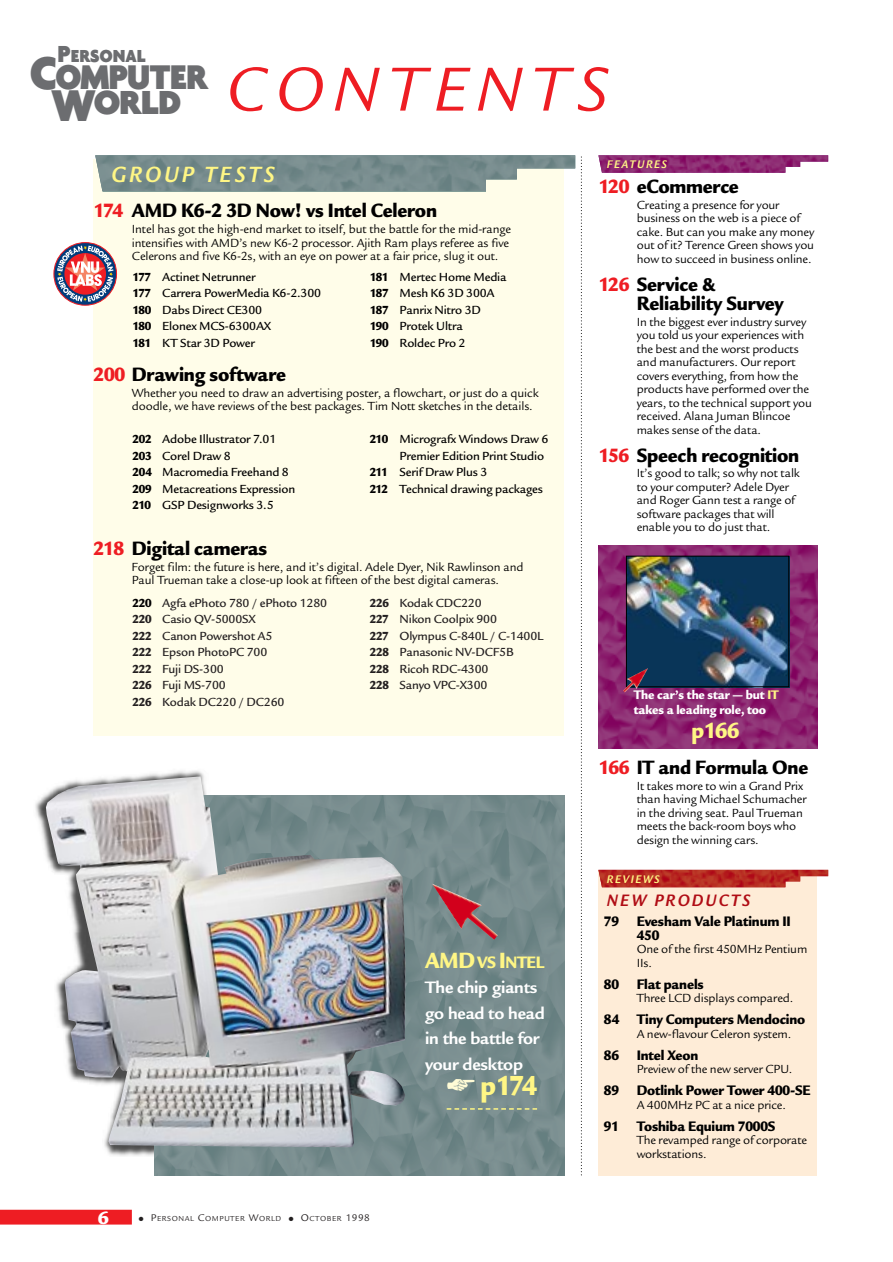
<style>
.page{position:relative;width:893px;height:1262px;background:#fff}
.page>*{position:absolute;margin:0;border:0;box-sizing:border-box;transform-origin:0 0}
.t1{font:italic 67.5px "Legacy Sans";letter-spacing:.14em;color:#ee1d23}
.t2{font:900 37.05px "Agenda";letter-spacing:-.035em;color:#6c6d70;scale:.95 1}
.t3{font:900 36.15px "Agenda";color:#6c6d70}
.t4{font:900 30px "Legacy Sans";color:#fff685;scale:.88 1}
.t5{font:italic 700 24px "Legacy Sans";letter-spacing:.14em;color:#fff685;scale:.88 1}
.t6{font:900 24px "Legacy Sans";color:#fff685;scale:.9 1}
.t7{font:900 21px/19.5px "Legacy Sans";letter-spacing:-.01em;color:#000;scale:.9 1}
.t8{font:900 19.5px "Legacy Sans";color:#fff}
.t9{font:900 18.9px "Agenda";color:#6c6d70;scale:.94 1}
.t10{font:700 18px/25.5px "Legacy Sans";letter-spacing:-.01em;color:#fff}
.t11{font:italic 700 18px "Legacy Sans";letter-spacing:.14em;color:#b00d15;scale:.88 1}
.t12{font:900 15px/13.5px "Legacy Sans";letter-spacing:-.01em;color:#000;scale:.9 1}
.t13{font:900 13.5px/15px "Legacy Sans";letter-spacing:-.01em;color:#fff;scale:.9 1}
.t14{font:12.75px/13.5px "Legacy Sans";letter-spacing:-.01em;color:#000}
.t15{font:500 12.75px/16.5px "Legacy Sans";letter-spacing:-.01em;color:#000}
.t16{font:500 12.75px/16.5px "Legacy Sans";letter-spacing:-.01em;color:#231f20}
.t17{font:italic 700 12px "Legacy Sans";letter-spacing:.14em;color:#fff685;scale:.88 1}
.t18{font:7.8px "Legacy Sans";letter-spacing:.07em;color:#231f20}
.s1{font-size:25.05px}
.s2{font-size:49.5px}
.s3{font-size:48.15px}
.s4{color:#ee1d23}
.s5{font-weight:900}
.s6{font-weight:900;color:#000}
.s7{font-size:10.5px}
.s8{font-weight:900;font-size:24px;color:#fff685}
.s9{font-weight:900;color:#fff685}
.s10{color:#fffbd6}
.s11{color:#fff685}
</style>
<div class="page">
<img style="left:35px;top:771px;width:169px;height:385px">
<img style="left:154px;top:795px;width:410px;height:380px">
<div style="left:0;top:1209px;width:132px;height:15px;background:#ee1d23"></div>
<img style="left:598px;top:155px;width:230px;height:18px">
<div style="left:598px;top:870px;width:218px;height:305px;background:#feecd7"></div>
<img style="left:598px;top:870px;width:230px;height:17px">
<svg style="left:581px;top:156px;width:1px;height:1017px"></svg>
<div style="left:94px;top:159px;width:470px;height:576px;background:#fffde9"></div>
<svg style="left:102px;top:155px;width:473px;height:37px"></svg>
<img style="left:95px;top:155px;width:479px;height:35px">
<img style="left:598px;top:545px;width:219px;height:204px">
<img style="left:628px;top:558px;width:161px;height:130px">
<div style="left:626px;top:556px;width:163px;height:131px;border:1px solid #000"></div>
<img style="left:617px;top:668px;width:31px;height:30px">
<img style="left:432px;top:883px;width:74px;height:64px">
<svg style="left:446px;top:1108px;width:91px;height:1px"></svg>
<svg style="left:53px;top:242px;width:64px;height:64px"></svg>
<svg style="left:57px;top:246px;width:56px;height:56px"></svg>
<img style="left:46px;top:776px;width:359px;height:371px">
<h3 class="t9" style="left:58px;top:48px;width:95px"><span class="s1">P</span>ERSONAL</h3>
<h2 class="t2" style="left:30px;top:62px;width:189px"><span class="s2">C</span>OMPUTER</h2>
<h3 class="t3" style="left:52px;top:88px;width:131px"><span class="s3">W</span>ORLD</h3>
<h1 class="t1" style="left:226px;top:64px;width:383px">CONTENTS</h1>
<h3 class="t5" style="left:111px;top:165px;width:187px">GROUP TESTS</h3>
<h3 class="t7" style="left:94px;top:203px;width:383px"><span class="s4">174</span> AMD K6-2 3D Now! vs Intel Celeron</h3>
<p class="t14" style="left:132px;top:223px;width:381px">Intel has got the high-end market to itself, but the battle for the mid-range intensifies with AMD’s new K6-2 processor. Ajith Ram plays referee as five<br>Celerons and five K6-2s, with an eye on power at a fair price, slug it out.</p>
<p class="t15" style="left:132px;top:269px;width:190px"><span class="s5">177</span> Actinet Netrunner<br><span class="s5">177</span> Carrera PowerMedia K6-2.300<br><span class="s5">180</span> Dabs Direct CE300<br><span class="s5">180</span> Elonex MCS-6300AX<br><span class="s5">181</span> KT Star 3D Power</p>
<p class="t15" style="left:370px;top:269px;width:138px"><span class="s5">181</span> Mertec Home Media<br><span class="s5">187</span> Mesh K6 3D 300A<br><span class="s5">187</span> Panrix Nitro 3D<br><span class="s5">190</span> Protek Ultra<br><span class="s5">190</span> Roldec Pro 2</p>
<h3 class="t7" style="left:94px;top:367px;width:215px"><span class="s4">200</span> Drawing software</h3>
<p class="t14" style="left:132px;top:387px;width:408px">Whether you need to draw an advertising poster, a flowchart, or just do a quick doodle, we have reviews of the best packages. Tim Nott sketches in the details.</p>
<p class="t15" style="left:132px;top:432px;width:164px"><span class="s5">202</span> Adobe Illustrator 7.01<br><span class="s5">203</span> Corel Draw 8<br><span class="s5">204</span> Macromedia Freehand 8<br><span class="s5">209</span> Metacreations Expression<br><span class="s5">210</span> GSP Designworks 3.5</p>
<p class="t15" style="left:369px;top:432px;width:180px"><span class="s5">210</span> Micrografx Windows Draw 6</p>
<p class="t15" style="left:399px;top:448px;width:146px">Premier Edition Print Studio</p>
<p class="t15" style="left:369px;top:465px;width:119px"><span class="s5">211</span> Serif Draw Plus 3</p>
<p class="t15" style="left:369px;top:481px;width:175px"><span class="s5">212</span> Technical drawing packages</p>
<h3 class="t7" style="left:94px;top:541px;width:195px"><span class="s4">218</span> Digital cameras</h3>
<p class="t14" style="left:132px;top:561px;width:393px">Forget film: the future is here, and it’s digital. Adele Dyer, Nik Rawlinson and<br>Paul Trueman take a close-up look at fifteen of the best digital cameras.</p>
<p class="t16" style="left:132px;top:595px;width:196px"><span class="s6">220</span> Agfa ePhoto 780 / ePhoto 1280<br><span class="s5">220</span> Casio QV-5000SX<br><span class="s5">222</span> Canon Powershot A5<br><span class="s5">222</span> Epson PhotoPC 700<br><span class="s5">222</span> Fuji DS-300<br><span class="s5">226</span> Fuji MS-700<br><span class="s5">226</span> Kodak DC220 / DC260</p>
<p class="t16" style="left:370px;top:595px;width:175px"><span class="s5">226</span> Kodak CDC220<br><span class="s5">227</span> Nikon Coolpix 900<br><span class="s5">227</span> Olympus C-840L / C-1400L<br><span class="s5">228</span> Panasonic NV-DCF5B<br><span class="s5">228</span> Ricoh RDC-4300<br><span class="s5">228</span> Sanyo VPC-X300</p>
<h3 class="t8" style="left:98px;top:1211px;width:13px">6</h3>
<p class="t18" style="left:139px;top:1215px;width:233px">● <span class="s7">P</span>ERSONAL <span class="s7">C</span>OMPUTER <span class="s7">W</span>ORLD ● <span class="s7">O</span>CTOBER <span class="s7">1998</span></p>
<h3 class="t10" style="left:425px;top:951px;width:121px"><span class="s8">AMD</span><span class="s9">VS</span> <span class="s8">I</span><span class="s9">NTEL<br></span>The chip giants go head to head in the battle for your desktop</h3>
<h3 class="t4" style="left:446px;top:1075px;width:104px"><span class="s10">☛</span> p174</h3>
<p class="t17" style="left:607px;top:160px;width:70px">FEATURES</p>
<h3 class="t7" style="left:598px;top:179px;width:157px"><span class="s4">120</span> eCommerce</h3>
<p class="t14" style="left:636px;top:199px;width:179px">Creating a presence for your business on the web is a piece of cake. But can you make any money out of it? Terence Green shows you how to succeed in business online.</p>
<h3 class="t7" style="left:636px;top:276px;width:165px;text-indent:-38px"><span class="s4">126</span> Service &amp;<br>Reliability Survey</h3>
<p class="t14" style="left:636px;top:316px;width:177px">In the biggest ever industry survey you told us your experiences with the best and the worst products and manufacturers. Our report covers everything, from how the products have performed over the years, to the technical support you received. Alana Juman Blincoe makes sense of the data.</p>
<h3 class="t7" style="left:598px;top:447px;width:225px"><span class="s4">156</span> Speech recognition</h3>
<p class="t14" style="left:636px;top:468px;width:165px">It’s good to talk; so why not talk to your computer? Adele Dyer and Roger Gann test a range of software packages that will enable you to do just that.</p>
<p class="t13" style="left:634px;top:689px;width:162px">The car’s the star — but <span class="s11">IT </span>takes a leading role, too</p>
<h3 class="t6" style="left:691px;top:722px;width:55px">p166</h3>
<h3 class="t7" style="left:598px;top:760px;width:235px"><span class="s4">166</span> IT and Formula One</h3>
<p class="t14" style="left:636px;top:780px;width:171px">It takes more to win a Grand Prix than having Michael Schumacher in the driving seat. Paul Trueman meets the back-room boys who design the winning cars.</p>
<p class="t17" style="left:607px;top:874px;width:61px">REVIEWS</p>
<h3 class="t11" style="left:607px;top:893px;width:165px">NEW PRODUCTS</h3>
<p class="t12" style="left:636px;top:916px;width:173px;text-indent:-33px">79 Evesham Vale Platinum II<br>450</p>
<p class="t14" style="left:636px;top:943px;width:172px">One of the first 450MHz Pentium<br>IIs.</p>
<p class="t12" style="left:604px;top:978px;width:112px">80 Flat panels</p>
<p class="t14" style="left:636px;top:992px;width:158px">Three LCD displays compared.</p>
<p class="t12" style="left:604px;top:1014px;width:225px">84 Tiny Computers Mendocino</p>
<p class="t14" style="left:636px;top:1028px;width:156px">A new-flavour Celeron system.</p>
<p class="t12" style="left:604px;top:1049px;width:106px">86 Intel Xeon</p>
<p class="t14" style="left:636px;top:1063px;width:157px">Preview of the new server CPU.</p>
<p class="t12" style="left:604px;top:1085px;width:231px">89 Dotlink Power Tower 400-SE</p>
<p class="t14" style="left:636px;top:1099px;width:151px">A 400MHz PC at a nice price.</p>
<p class="t12" style="left:604px;top:1120px;width:192px">91 Toshiba Equium 7000S</p>
<p class="t14" style="left:636px;top:1134px;width:172px">The revamped range of corporate workstations.</p>
</div>
